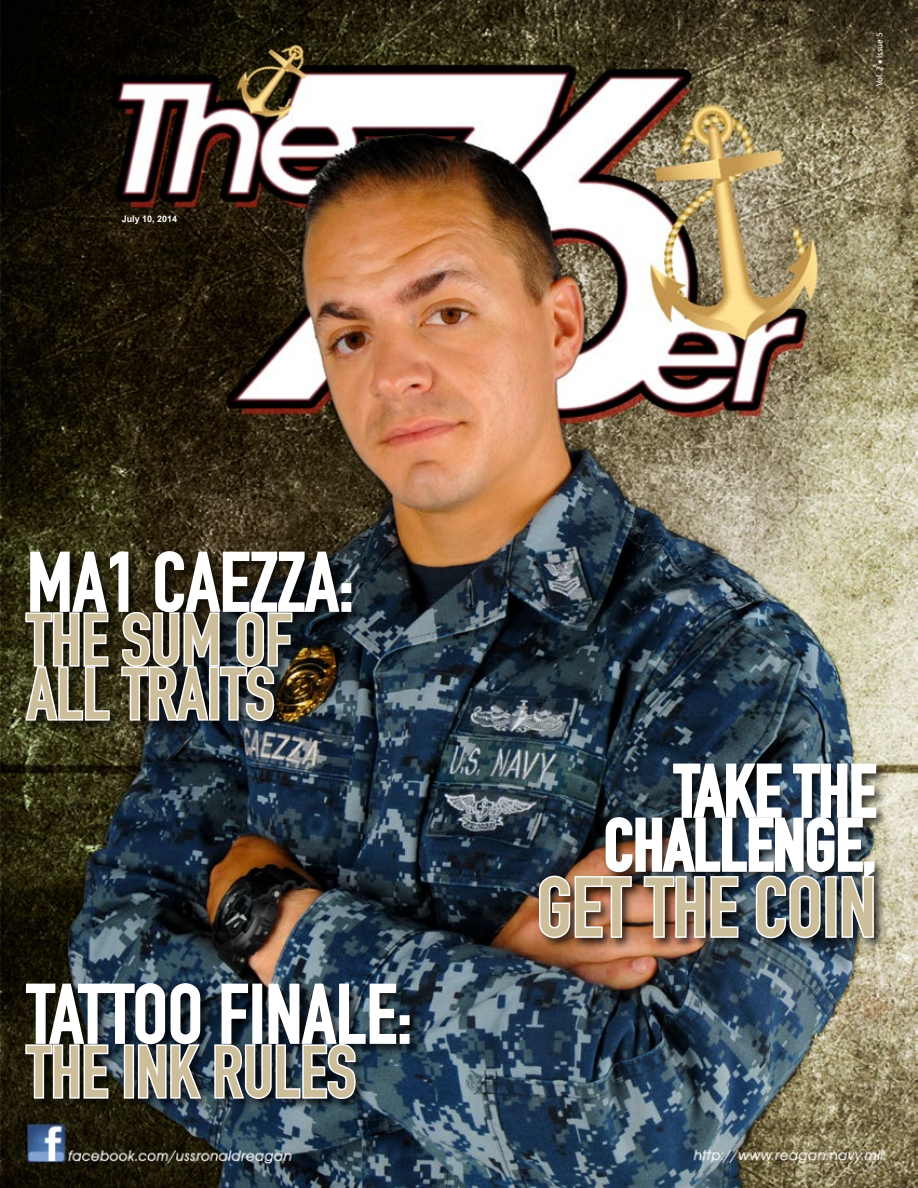
<style>
.page{position:relative;width:918px;height:1188px;background:#fff}
.page>*{position:absolute;margin:0;border:0;box-sizing:border-box;transform-origin:0 0}
.t1{font:82.5px "DIN Engschrift";color:#fff}
.t2{font:82.5px "DIN Engschrift";color:#ccbe9b}
.t3{font:72px/54px "DIN Engschrift";color:#ccbe9b}
.t4{font:72px/54px "DIN Engschrift";color:#fff;text-align:right}
.t5{font:9px "Myriad Pro";color:#fff}
.t6{font:700 9px "Arial";color:#fff}
</style>
<div class="page">
<img style="left:0;top:0;width:918px;height:1188px">
<div style="left:23px;top:549px;width:399px;height:562px;background:#000;opacity:.75"></div>
<img style="left:24px;top:550px;width:328px;height:173px">
<svg style="left:24px;top:982px;width:180px;height:118px"></svg>
<svg style="left:213px;top:983px;width:197px;height:118px;background:#515d67"></svg>
<div style="left:537px;top:761px;width:351px;height:189px;background:#000;opacity:.75"></div>
<img style="left:537px;top:762px;width:341px;height:178px">
<p class="t6" style="left:122px;top:213px;width:57px">July 10, 2014</p>
<p class="t1" style="left:27px;top:534px;width:329px">MA1 CAEZZA:</p>
<p class="t3" style="left:27px;top:613px;width:267px">THE SUM OF<br>ALL TRAITS</p>
<p class="t1" style="left:27px;top:966px;width:387px">TATTOO FINALE:</p>
<p class="t3" style="left:27px;top:1045px;width:327px">THE INK RULES</p>
<p class="t5" style="left:874px;top:86px;width:55px;rotate:-90deg">Vol. 2 ● Issue 5</p>
<p class="t4" style="left:604px;top:765px;width:273px">TAKE THE<br>CHALLENGE,</p>
<p class="t2" style="left:537px;top:859px;width:340px">GET THE COIN</p>
</div>
